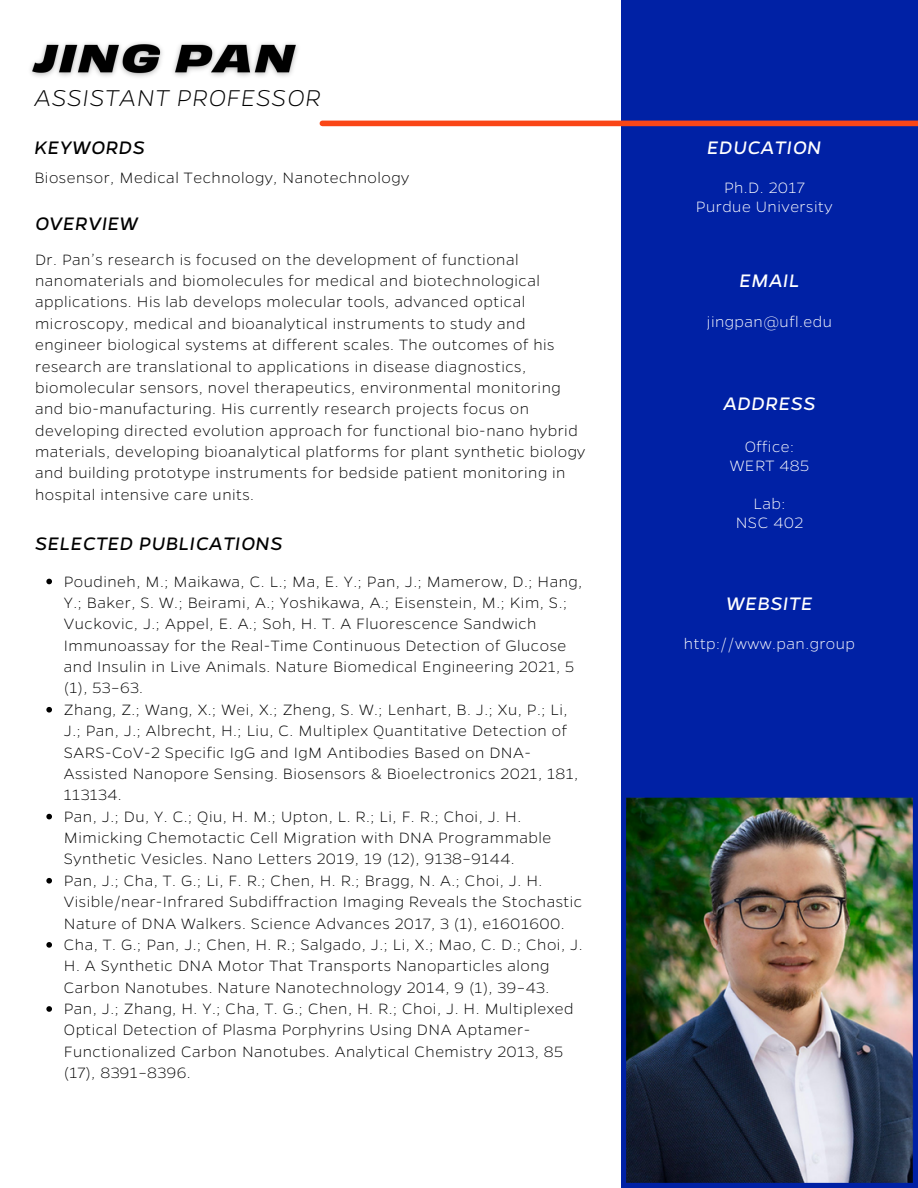
<style>
.page{position:relative;width:918px;height:1188px;background:#fff}
.page>*{position:absolute;margin:0;border:0;box-sizing:border-box;transform-origin:0 0}
.t1{font:italic 200 25.8px "Gentona";letter-spacing:.03em;color:#000}
.t2{font:italic 20.55px "Gentona";letter-spacing:.03em;color:#000}
.t3{font:italic 20.55px "Gentona";letter-spacing:.03em;color:#fff}
.t4{font:200 16.95px/21.3px "Gentona";letter-spacing:.03em;color:#000}
.t5{font:200 16.95px/19.2px "Gentona";letter-spacing:.03em;color:#fff;text-align:center}
</style>
<div class="page">
<div style="left:621px;top:0;width:297px;height:1188px;background:#0021a5"></div>
<div style="left:322px;top:121px;width:596px;height:5px;background:#fa4616"></div>
<img style="left:626px;top:797px;width:287px;height:386px">
<img style="left:30px;top:42px;width:268px;height:35px">
<svg style="left:46px;top:579px;width:6px;height:5px"></svg>
<svg style="left:46px;top:707px;width:6px;height:6px"></svg>
<svg style="left:46px;top:814px;width:6px;height:5px"></svg>
<svg style="left:46px;top:878px;width:6px;height:6px"></svg>
<svg style="left:46px;top:942px;width:6px;height:6px"></svg>
<svg style="left:46px;top:1006px;width:6px;height:6px"></svg>
<h1 class="t1" style="left:34px;top:81px;width:288px">ASSISTANT PROFESSOR</h1>
<p class="t2" style="left:34px;top:134px;width:112px">KEYWORDS</p>
<p class="t4" style="left:34px;top:166px;width:376px">Biosensor, Medical Technology, Nanotechnology</p>
<p class="t2" style="left:35px;top:210px;width:105px">OVERVIEW</p>
<p class="t4" style="left:35px;top:248px;width:552px">Dr. Pan’s research is focused on the development of functional nanomaterials and biomolecules for medical and biotechnological applications. His lab develops molecular tools, advanced optical microscopy, medical and bioanalytical instruments to study and engineer biological systems at different scales. The outcomes of his research are translational to applications in disease diagnostics, biomolecular sensors, novel therapeutics, environmental monitoring and bio-manufacturing. His currently research projects focus on developing directed evolution approach for functional bio-nano hybrid materials, developing bioanalytical platforms for plant synthetic biology and building prototype instruments for bedside patient monitoring in hospital intensive care units.</p>
<p class="t2" style="left:35px;top:530px;width:249px">SELECTED PUBLICATIONS</p>
<p class="t4" style="left:64px;top:570px;width:520px">Poudineh, M.; Maikawa, C. L.; Ma, E. Y.; Pan, J.; Mamerow, D.; Hang, Y.; Baker, S. W.; Beirami, A.; Yoshikawa, A.; Eisenstein, M.; Kim, S.; Vuckovic, J.; Appel, E. A.; Soh, H. T. A Fluorescence Sandwich Immunoassay for the Real-Time Continuous Detection of Glucose and Insulin in Live Animals. Nature Biomedical Engineering 2021, 5 (1), 53–63.<br>Zhang, Z.; Wang, X.; Wei, X.; Zheng, S. W.; Lenhart, B. J.; Xu, P.; Li, J.; Pan, J.; Albrecht, H.; Liu, C. Multiplex Quantitative Detection of SARS-CoV-2 Specific IgG and IgM Antibodies Based on DNA-Assisted Nanopore Sensing. Biosensors &amp; Bioelectronics 2021, 181, 113134.<br>Pan, J.; Du, Y. C.; Qiu, H. M.; Upton, L. R.; Li, F. R.; Choi, J. H.<br>Mimicking Chemotactic Cell Migration with DNA Programmable Synthetic Vesicles. Nano Letters 2019, 19 (12), 9138–9144.<br>Pan, J.; Cha, T. G.; Li, F. R.; Chen, H. R.; Bragg, N. A.; Choi, J. H.<br>Visible/near-Infrared Subdiffraction Imaging Reveals the Stochastic Nature of DNA Walkers. Science Advances 2017, 3 (1), e1601600.<br>Cha, T. G.; Pan, J.; Chen, H. R.; Salgado, J.; Li, X.; Mao, C. D.; Choi, J.<br>H. A Synthetic DNA Motor That Transports Nanoparticles along Carbon Nanotubes. Nature Nanotechnology 2014, 9 (1), 39–43.<br>Pan, J.; Zhang, H. Y.; Cha, T. G.; Chen, H. R.; Choi, J. H. Multiplexed Optical Detection of Plasma Porphyrins Using DNA Aptamer-Functionalized Carbon Nanotubes. Analytical Chemistry 2013, 85 (17), 8391–8396.</p>
<p class="t3" style="left:707px;top:134px;width:116px">EDUCATION</p>
<p class="t5" style="left:696px;top:177px;width:138px">Ph.D. 2017<br>Purdue University</p>
<p class="t3" style="left:739px;top:267px;width:62px">EMAIL</p>
<p class="t5" style="left:707px;top:311px;width:126px">jingpan@ufl.edu</p>
<p class="t3" style="left:723px;top:390px;width:94px">ADDRESS</p>
<p class="t5" style="left:730px;top:436px;width:81px">Office:<br>WERT 485</p>
<p class="t5" style="left:736px;top:493px;width:69px">Lab:<br>NSC 402</p>
<p class="t3" style="left:726px;top:590px;width:87px">WEBSITE</p>
<p class="t5" style="left:684px;top:634px;width:173px">http://www.pan.group</p>
</div>
